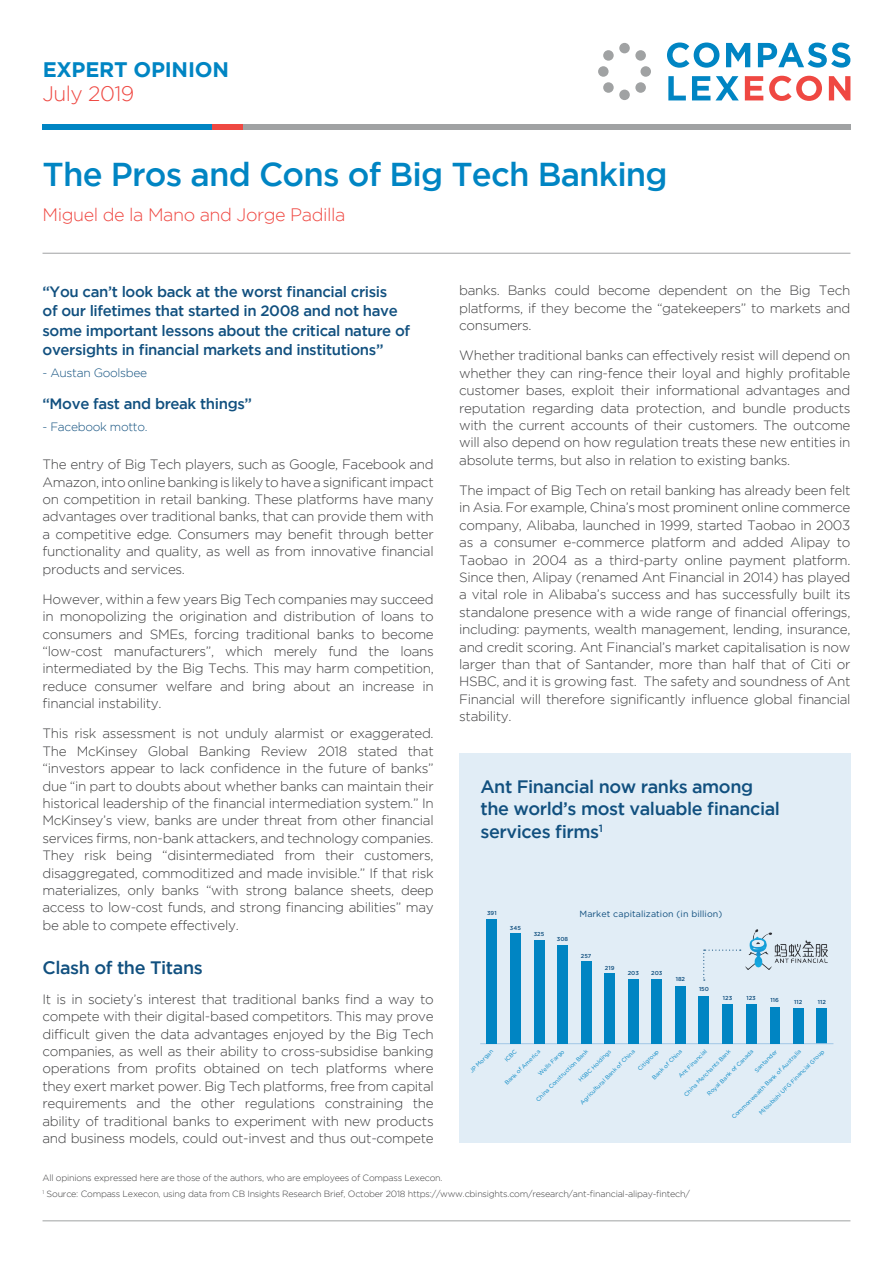
<style>
.page{position:relative;width:893px;height:1263px;background:#fff}
.page>*{position:absolute;margin:0;border:0;box-sizing:border-box;transform-origin:0 0}
.t1{font:500 33px "Gotham";letter-spacing:-.025em;color:#0085c3}
.t2{font:700 21px "Gotham";letter-spacing:-.01em;color:#0085c3}
.t3{font:300 21px "Gotham";letter-spacing:-.025em;color:#ef4842}
.t4{font:500 18px/22.5px "Gotham";letter-spacing:-.025em;color:#11507f}
.t5{font:300 18px "Gotham";letter-spacing:-.025em;color:#ef4842}
.t6{font:500 15px/19.5px "Gotham";letter-spacing:-.025em;color:#11507f}
.t7{font:300 13.5px/17.4px "Gotham";letter-spacing:-.025em;color:#3e3e3f;text-align:justify}
.t8{font:300 12px "Gotham";letter-spacing:-.025em;color:#11507f}
.t9{font:300 9px/16.2px "Gotham";letter-spacing:-.025em;color:#3e3e3f}
.t10{font:8.85px "Gotham";letter-spacing:.01em;color:#11507f}
.t11{font:5.7px "Gotham";color:#0085c3}
.t12{font:500 5.7px "Gotham";color:#11507f}
</style>
<div class="page">
<div style="left:43px;top:124px;width:169px;height:6px;background:#0085c3"></div>
<div style="left:212px;top:124px;width:31px;height:6px;background:#ef4842"></div>
<div style="left:243px;top:124px;width:607px;height:6px;background:#a0a2a3"></div>
<svg style="left:667px;top:43px;width:52px;height:25px"></svg>
<svg style="left:726px;top:43px;width:24px;height:24px"></svg>
<svg style="left:758px;top:43px;width:92px;height:25px"></svg>
<svg style="left:668px;top:76px;width:18px;height:24px"></svg>
<svg style="left:692px;top:76px;width:47px;height:24px"></svg>
<svg style="left:745px;top:76px;width:18px;height:24px"></svg>
<svg style="left:769px;top:76px;width:53px;height:25px"></svg>
<svg style="left:829px;top:76px;width:21px;height:24px"></svg>
<div style="left:619px;top:43px;width:11px;height:10px;background:#a0a2a3;border-radius:50%"></div>
<div style="left:619px;top:90px;width:11px;height:10px;background:#a0a2a3;border-radius:50%"></div>
<div style="left:635px;top:50px;width:11px;height:11px;background:#a0a2a3;border-radius:50%"></div>
<div style="left:603px;top:50px;width:11px;height:11px;background:#a0a2a3;border-radius:50%"></div>
<div style="left:598px;top:66px;width:11px;height:11px;background:#a0a2a3;border-radius:50%"></div>
<div style="left:640px;top:66px;width:11px;height:11px;background:#a0a2a3;border-radius:50%"></div>
<div style="left:635px;top:82px;width:11px;height:11px;background:#a0a2a3;border-radius:50%"></div>
<div style="left:603px;top:82px;width:11px;height:11px;background:#a0a2a3;border-radius:50%"></div>
<hr style="left:43px;top:253px;width:807px;height:1px;background:#a0a2a3">
<hr style="left:43px;top:1220px;width:807px;height:1px;background:#a0a2a3">
<div style="left:459px;top:753px;width:391px;height:390px;background:#e1edf6"></div>
<div style="left:817px;top:1008px;width:10px;height:36px;background:#0085c3"></div>
<hr style="left:480px;top:1043px;width:353px;height:1px;background:#a1c7e6">
<div style="left:487px;top:919px;width:10px;height:125px;background:#0085c3"></div>
<div style="left:510px;top:933px;width:10px;height:111px;background:#0085c3"></div>
<div style="left:534px;top:940px;width:10px;height:104px;background:#0085c3"></div>
<div style="left:557px;top:945px;width:11px;height:99px;background:#0085c3"></div>
<div style="left:581px;top:961px;width:10px;height:83px;background:#0085c3"></div>
<div style="left:605px;top:974px;width:10px;height:70px;background:#0085c3"></div>
<div style="left:628px;top:979px;width:10px;height:65px;background:#0085c3"></div>
<div style="left:652px;top:979px;width:10px;height:65px;background:#0085c3"></div>
<div style="left:675px;top:986px;width:10px;height:58px;background:#0085c3"></div>
<div style="left:699px;top:996px;width:10px;height:48px;background:#0085c3"></div>
<div style="left:722px;top:1004px;width:11px;height:40px;background:#0085c3"></div>
<div style="left:746px;top:1004px;width:10px;height:40px;background:#0085c3"></div>
<div style="left:770px;top:1007px;width:9px;height:37px;background:#0085c3"></div>
<div style="left:793px;top:1008px;width:10px;height:36px;background:#0085c3"></div>
<img style="left:745px;top:929px;width:83px;height:41px">
<svg style="left:703px;top:949px;width:38px;height:32px"></svg>
<h2 class="t2" style="left:43px;top:57px;width:188px">EXPERT OPINION</h2>
<h2 class="t3" style="left:43px;top:82px;width:93px">July 2019</h2>
<h1 class="t1" style="left:43px;top:155px;width:627px">The Pros and Cons of Big Tech Banking</h1>
<h3 class="t5" style="left:43px;top:205px;width:305px">Miguel de la Mano and Jorge Padilla</h3>
<p class="t6" style="left:43px;top:281px;width:369px">“You can’t look back at the worst financial crisis<br>of our lifetimes that started in 2008 and not have some important lessons about the critical nature of oversights in financial markets and institutions”</p>
<p class="t8" style="left:43px;top:366px;width:106px">- Austan Goolsbee</p>
<p class="t6" style="left:43px;top:393px;width:211px">“Move fast and break things”</p>
<p class="t8" style="left:43px;top:420px;width:107px">- Facebook motto.</p>
<p class="t7" style="left:43px;top:456px;width:393px">The entry of Big Tech players, such as Google, Facebook and Amazon, into online banking is likely to have a significant impact on competition in retail banking. These platforms have many advantages over traditional banks, that can provide them with a competitive edge. Consumers may benefit through better functionality and quality, as well as from innovative financial products and services.</p>
<p class="t7" style="left:43px;top:590px;width:393px">However, within a few years Big Tech companies may succeed in monopolizing the origination and distribution of loans to consumers and SMEs, forcing traditional banks to become “low-cost manufacturers”, which merely fund the loans intermediated by the Big Techs. This may harm competition, reduce consumer welfare and bring about an increase in financial instability.</p>
<p class="t7" style="left:43px;top:725px;width:393px">This risk assessment is not unduly alarmist or exaggerated.<br>The McKinsey Global Banking Review 2018 stated that “investors appear to lack confidence in the future of banks” due “in part to doubts about whether banks can maintain their historical leadership of the financial intermediation system.” In McKinsey’s view, banks are under threat from other financial services firms, non-bank attackers, and technology companies.<br>They risk being “disintermediated from their customers, disaggregated, commoditized and made invisible.” If that risk materializes, only banks “with strong balance sheets, deep access to low-cost funds, and strong financing abilities” may be able to compete effectively.</p>
<h3 class="t4" style="left:43px;top:955px;width:162px">Clash of the Titans</h3>
<p class="t7" style="left:43px;top:990px;width:393px">It is in society’s interest that traditional banks find a way to compete with their digital-based competitors. This may prove difficult given the data advantages enjoyed by the Big Tech companies, as well as their ability to cross-subsidise banking operations from profits obtained on tech platforms where they exert market power. Big Tech platforms, free from capital requirements and the other regulations constraining the ability of traditional banks to experiment with new products and business models, could out-invest and thus out-compete</p>
<p class="t7" style="left:459px;top:282px;width:393px">banks. Banks could become dependent on the Big Tech platforms, if they become the “gatekeepers” to markets and consumers.</p>
<p class="t7" style="left:459px;top:347px;width:393px">Whether traditional banks can effectively resist will depend on whether they can ring-fence their loyal and highly profitable customer bases, exploit their informational advantages and reputation regarding data protection, and bundle products with the current accounts of their customers. The outcome will also depend on how regulation treats these new entities in absolute terms, but also in relation to existing banks.</p>
<p class="t7" style="left:459px;top:481px;width:393px">The impact of Big Tech on retail banking has already been felt in Asia. For example, China’s most prominent online commerce company, Alibaba, launched in 1999, started Taobao in 2003 as a consumer e-commerce platform and added Alipay to Taobao in 2004 as a third-party online payment platform.<br>Since then, Alipay (renamed Ant Financial in 2014) has played a vital role in Alibaba’s success and has successfully built its standalone presence with a wide range of financial offerings, including: payments, wealth management, lending, insurance, and credit scoring. Ant Financial’s market capitalisation is now larger than that of Santander, more than half that of Citi or HSBC, and it is growing fast. The safety and soundness of Ant Financial will therefore significantly influence global financial stability.</p>
<h3 class="t4" style="left:480px;top:775px;width:301px">Ant Financial now ranks among the world’s most valuable financial services firms<sup>1</sup></h3>
<p class="t12" style="left:487px;top:910px;width:11px">391</p>
<p class="t12" style="left:510px;top:924px;width:13px">345</p>
<p class="t12" style="left:534px;top:931px;width:12px">325</p>
<p class="t12" style="left:557px;top:936px;width:13px">308</p>
<p class="t10" style="left:579px;top:909px;width:144px">Market capitalization (in billion)</p>
<p class="t12" style="left:581px;top:952px;width:12px">257</p>
<p class="t12" style="left:605px;top:964px;width:11px">219</p>
<p class="t12" style="left:628px;top:970px;width:13px">203</p>
<p class="t12" style="left:651px;top:970px;width:13px">203</p>
<p class="t12" style="left:676px;top:976px;width:11px">182</p>
<p class="t12" style="left:699px;top:986px;width:11px">150</p>
<p class="t12" style="left:723px;top:995px;width:11px">123</p>
<p class="t12" style="left:746px;top:995px;width:11px">123</p>
<p class="t12" style="left:770px;top:997px;width:10px">116</p>
<p class="t12" style="left:794px;top:998px;width:10px">112</p>
<p class="t12" style="left:818px;top:998px;width:10px">112</p>
<p class="t11" style="left:535px;top:1098px;width:72px;rotate:-45deg">China Construction Bank</p>
<p class="t11" style="left:683px;top:1093px;width:65px;rotate:-45deg">China Merchants Bank</p>
<p class="t11" style="left:468px;top:1070px;width:32px;rotate:-45deg">JP Morgan</p>
<p class="t11" style="left:503px;top:1058px;width:16px;rotate:-45deg">ICBC</p>
<p class="t11" style="left:677px;top:1075px;width:39px;rotate:-45deg">Ant Financial</p>
<p class="t11" style="left:706px;top:1093px;width:64px;rotate:-45deg">Royal Bank of Canada</p>
<p class="t11" style="left:753px;top:1069px;width:31px;rotate:-45deg">Santander</p>
<p class="t11" style="left:537px;top:1072px;width:36px;rotate:-45deg">Wells Fargo</p>
<p class="t11" style="left:579px;top:1101px;width:76px;rotate:-45deg">Agricultural Bank of China</p>
<p class="t11" style="left:637px;top:1067px;width:28px;rotate:-45deg">Citigroup</p>
<p class="t11" style="left:758px;top:1111px;width:91px;rotate:-45deg">Mitsubishi UFG Financial Group</p>
<p class="t11" style="left:577px;top:1079px;width:45px;rotate:-45deg">HSBC Holdings</p>
<p class="t11" style="left:651px;top:1076px;width:41px;rotate:-45deg">Bank of China</p>
<p class="t11" style="left:730px;top:1116px;width:97px;rotate:-45deg">Commonwealth Bank of Australia</p>
<p class="t11" style="left:504px;top:1082px;width:49px;rotate:-45deg">Bank of America</p>
<p class="t9" style="left:43px;top:1169px;width:649px">All opinions expressed here are those of the authors, who are employees of Compass Lexecon.<br><sup>1</sup> Source: Compass Lexecon, using data from CB Insights Research Brief, October 2018 https://www.cbinsights.com/research/ant-financial-alipay-fintech/</p>
</div>
